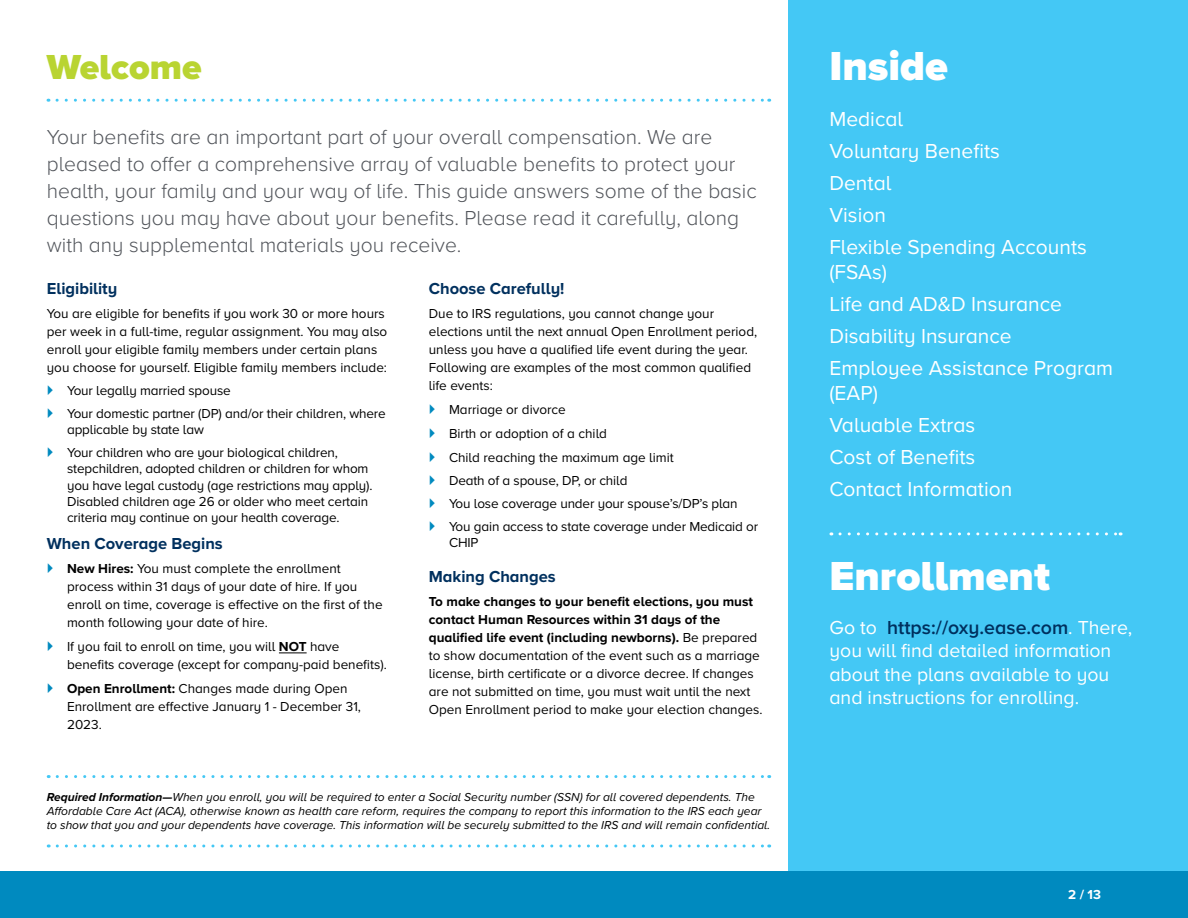
<style>
.page{position:relative;width:1188px;height:918px;background:#fff}
.page>*{position:absolute;margin:0;border:0;box-sizing:border-box;transform-origin:0 0}
.t1{font:900 42px "Proxima Nova A";color:#fff}
.t2{font:900 36px "Proxima Nova A";color:#b9d432}
.t3{font:300 21px/27px "Proxima Nova A";color:#52555b}
.t4{font:21px/32px "Proxima Nova A";color:#fff}
.t5{font:19.5px/23.4px "Proxima Nova A";color:#fff}
.t6{font:700 16.5px "Proxima Nova A";color:#00305e}
.t7{font:13.5px/18px "Proxima Nova A";color:#000}
.t8{font:700 13.5px "Proxima Nova A";color:#fff}
.t9{font:italic 12px/14.4px "Proxima Nova A";color:#000}
.s1{font-weight:700}
.s2{font-weight:600;color:#00305e}
</style>
<div class="page">
<div style="left:788px;top:0;width:400px;height:918px;background:#44c8f5"></div>
<svg style="left:840px;top:532px;width:281px;height:3px"></svg>
<svg style="left:57px;top:99px;width:713px;height:3px"></svg>
<svg style="left:279px;top:653px;width:28px;height:1px"></svg>
<svg style="left:57px;top:775px;width:713px;height:3px"></svg>
<svg style="left:57px;top:844px;width:713px;height:3px"></svg>
<div style="left:0;top:872px;width:1188px;height:46px;background:#008abf"></div>
<h2 class="t2" style="left:47px;top:41px;width:156px">Welcome</h2>
<p class="t3" style="left:47px;top:122px;width:711px">Your benefits are an important part of your overall compensation. We are pleased to offer a comprehensive array of valuable benefits to protect your health, your family and your way of life. This guide answers some of the basic questions you may have about your benefits. Please read it carefully, along with any supplemental materials you receive.</p>
<p class="t6" style="left:47px;top:276px;width:72px">Eligibility</p>
<p class="t7" style="left:47px;top:304px;width:342px">You are eligible for benefits if you work 30 or more hours per week in a full-time, regular assignment. You may also enroll your eligible family members under certain plans you choose for yourself. Eligible family members include:</p>
<p class="t7" style="left:67px;top:378px;width:320px;line-height:23px">Your legally married spouse<br>Your domestic partner (DP) and/or their children, where</p>
<p class="t7" style="left:67px;top:418px;width:272px;line-height:23px">applicable by state law<br>Your children who are your biological children,</p>
<p class="t7" style="left:67px;top:460px;width:307px;line-height:16.2px">stepchildren, adopted children or children for whom you have legal custody (age restrictions may apply).<br>Disabled children age 26 or older who meet certain criteria may continue on your health coverage.</p>
<p class="t6" style="left:47px;top:531px;width:177px">When Coverage Begins</p>
<p class="t7" style="left:67px;top:559px;width:317px"><span class="s1">New Hires:</span> You must complete the enrollment process within 31 days of your date of hire. If you enroll on time, coverage is effective on the first of the month following your date of hire.</p>
<p class="t7" style="left:67px;top:637px;width:321px">If you fail to enroll on time, you will <span class="s1">NOT</span> have benefits coverage (except for company-paid benefits).</p>
<p class="t7" style="left:67px;top:679px;width:295px"><span class="s1">Open Enrollment:</span> Changes made during Open<br>Enrollment are effective January 1 - December 31,<br>2023.</p>
<p class="t6" style="left:429px;top:276px;width:137px">Choose Carefully!</p>
<p class="t7" style="left:429px;top:304px;width:330px">Due to IRS regulations, you cannot change your elections until the next annual Open Enrollment period, unless you have a qualified life event during the year.<br>Following are examples of the most common qualified life events:</p>
<p class="t7" style="left:449px;top:397px;width:311px;line-height:23.4px">Marriage or divorce<br>Birth or adoption of a child<br>Child reaching the maximum age limit<br>Death of a spouse, DP, or child<br>You lose coverage under your spouse’s/DP’s plan You gain access to state coverage under Medicaid or</p>
<p class="t7" style="left:449px;top:533px;width:31px">CHIP</p>
<p class="t6" style="left:429px;top:564px;width:128px">Making Changes</p>
<p class="t7" style="left:429px;top:592px;width:335px"><span class="s1">To make changes to your benefit elections, you must contact Human Resources within 31 days of the qualified life event (including newborns).</span> Be prepared to show documentation of the event such as a marriage license, birth certificate or a divorce decree. If changes are not submitted on time, you must wait until the next Open Enrollment period to make your election changes.</p>
<p class="t9" style="left:47px;top:789px;width:725px"><span class="s1">Required Information—</span>When you enroll, you will be required to enter a Social Security number (SSN) for all covered dependents. The<br>Affordable Care Act (ACA), otherwise known as health care reform, requires the company to report this information to the IRS each year to show that you and your dependents have coverage. This information will be securely submitted to the IRS and will remain confidential.</p>
<h1 class="t1" style="left:829px;top:35px;width:120px">Inside</h1>
<h3 class="t4" style="left:829px;top:102px;width:259px">Medical<br>Voluntary Benefits<br>Dental<br>Vision<br>Flexible Spending Accounts</h3>
<h3 class="t4" style="left:829px;top:255px;width:285px">(FSAs)<br>Life and AD&amp;D Insurance<br>Disability Insurance<br>Employee Assistance Program</h3>
<h3 class="t4" style="left:829px;top:376px;width:185px">(EAP)<br>Valuable Extras<br>Cost of Benefits<br>Contact Information</h3>
<h1 class="t1" style="left:829px;top:545px;width:222px">Enrollment</h1>
<h3 class="t5" style="left:829px;top:615px;width:304px">Go to <span class="s2">https://oxy.ease.com</span>. There, you will find detailed information about the plans available to you and instructions for enrolling.</h3>
<p class="t8" style="left:1068px;top:884px;width:34px">2 / 13</p>
</div>
